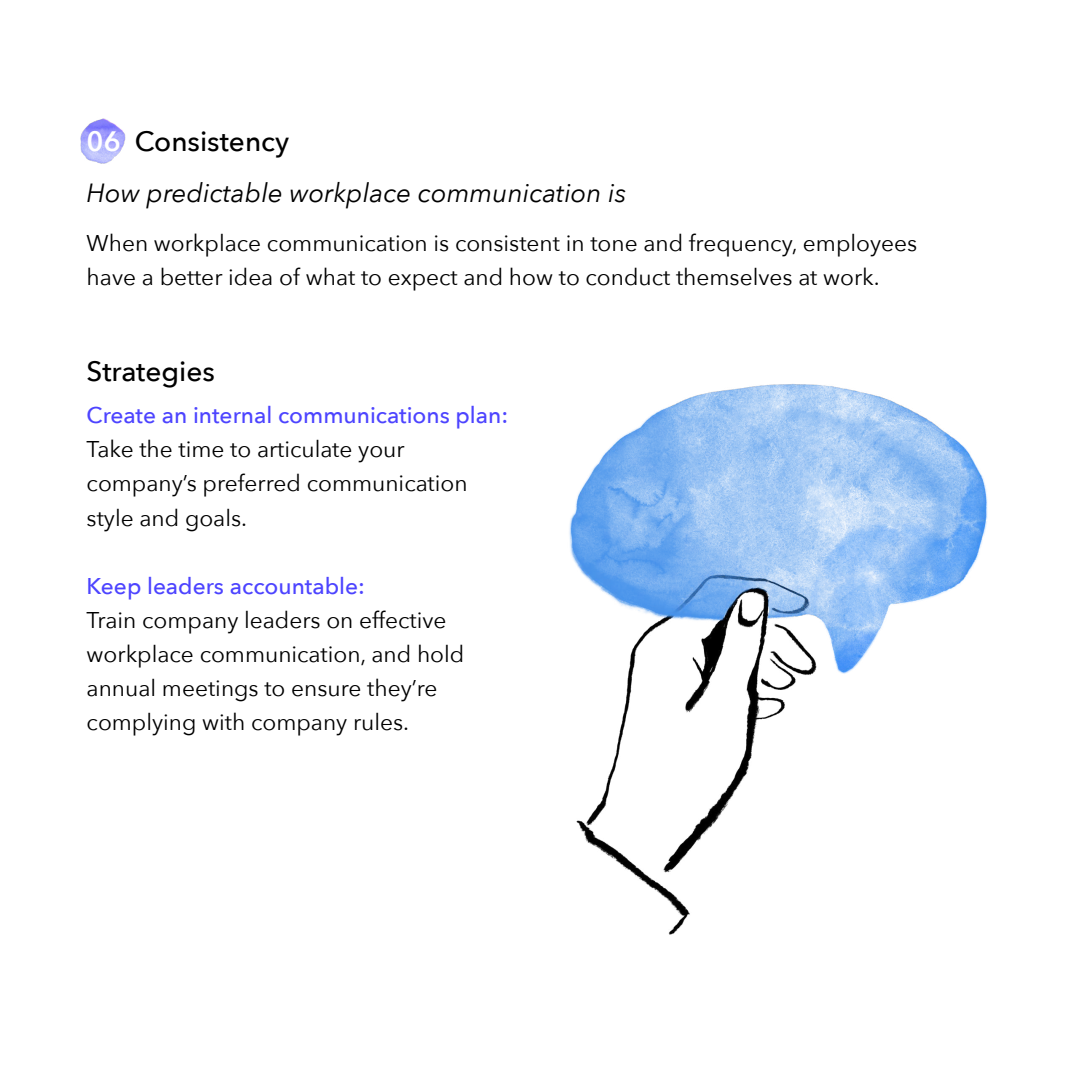
<style>
.page{position:relative;width:1071px;height:1071px;background:#fff}
.page>*{position:absolute;margin:0;border:0;box-sizing:border-box;transform-origin:0 0}
.t1{font:500 28px "Avenir Next";color:#000}
.t2{font:italic 26.25px "Avenir Next";color:#000}
.t3{font:22.75px/34.1px "Avenir Next";color:#000}
.t4{font:500 22.75px "Avenir Next";color:#4d44ff}
.s1{font-weight:600;color:#fff}
</style>
<div class="page">
<img style="left:569px;top:384px;width:419px;height:551px">
<img style="left:81px;top:118px;width:45px;height:46px">
<p class="t1" style="left:87px;top:117px;width:204px"><span class="s1">06</span> Consistency</p>
<p class="t2" style="left:87px;top:171px;width:541px">How predictable workplace communication is</p>
<p class="t3" style="left:87px;top:225px;width:832px">When workplace communication is consistent in tone and frequency, employees have a better idea of what to expect and how to conduct themselves at work.</p>
<p class="t1" style="left:87px;top:347px;width:130px">Strategies</p>
<p class="t4" style="left:87px;top:396px;width:423px">Create an internal communications plan:</p>
<p class="t3" style="left:87px;top:431px;width:383px">Take the time to articulate your company’s preferred communication style and goals.</p>
<p class="t4" style="left:87px;top:566px;width:280px">Keep leaders accountable:</p>
<p class="t3" style="left:87px;top:602px;width:379px">Train company leaders on effective workplace communication, and hold annual meetings to ensure they’re complying with company rules.</p>
</div>
